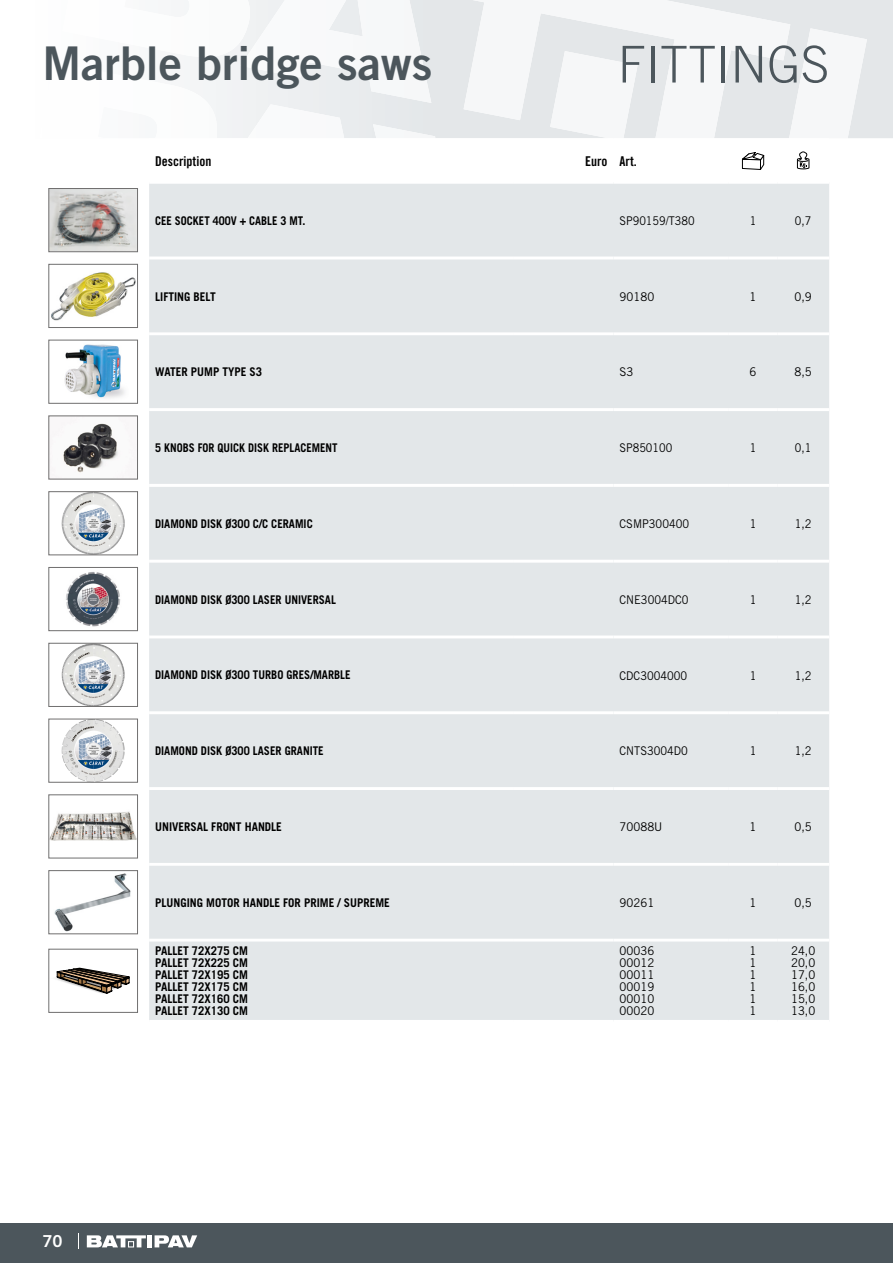
<style>
.page{position:relative;width:893px;height:1263px;background:#fff}
.page>*{position:absolute;margin:0;border:0;box-sizing:border-box;transform-origin:0 0}
.t1{font:300 50.7px "Trade Gothic";color:#4c565c}
.t2{font:46.5px "Trade Gothic Bold Two";color:#4c565c}
.t3{font:16.5px "Trade Gothic Bold Two";color:#fff}
.t4{font:13.5px "Trade Gothic Bold Cond Twenty";color:#000}
.t5{font:700 12px/12px "Trade Gothic";color:#000;text-align:justify;scale:.95 1}
.t6{font:700 12px "Trade Gothic";color:#000;scale:.92 1}
.t7{font:12px/12px "Trade Gothic";color:#000;text-align:justify;scale:.95 1}
.t8{font:12px "Trade Gothic";color:#000;scale:.92 1}
.t9{font:700 12px "Trade Gothic";color:#000;scale:.9 1}
.t10{font:12px "Trade Gothic";color:#000;scale:.9 1}
</style>
<div class="page">
<div style="left:435px;top:0;width:458px;height:138px;background:#e4e7e9"></div>
<svg style="left:184px;top:0;width:251px;height:138px"></svg>
<svg style="left:464px;top:0;width:403px;height:138px"></svg>
<div style="left:0;top:1224px;width:893px;height:39px;background:#4c565c"></div>
<svg style="left:78px;top:1234px;width:1px;height:15px"></svg>
<hr style="left:148px;top:1235px;width:4px;height:12px;background:#fff">
<svg style="left:155px;top:1235px;width:42px;height:12px"></svg>
<svg style="left:87px;top:1235px;width:59px;height:12px"></svg>
<div style="left:149px;top:184px;width:680px;height:836px;background:#e3e7e9"></div>
<hr style="left:149px;top:408px;width:364px;height:3px;background:#fff">
<hr style="left:513px;top:408px;width:101px;height:3px;background:#fff">
<hr style="left:614px;top:408px;width:115px;height:3px;background:#fff">
<hr style="left:729px;top:408px;width:48px;height:3px;background:#fff">
<hr style="left:777px;top:408px;width:52px;height:3px;background:#fff">
<hr style="left:149px;top:484px;width:364px;height:3px;background:#fff">
<hr style="left:513px;top:484px;width:101px;height:3px;background:#fff">
<hr style="left:614px;top:484px;width:115px;height:3px;background:#fff">
<hr style="left:729px;top:484px;width:48px;height:3px;background:#fff">
<hr style="left:777px;top:484px;width:52px;height:3px;background:#fff">
<hr style="left:149px;top:256px;width:364px;height:3px;background:#fff">
<hr style="left:513px;top:256px;width:101px;height:3px;background:#fff">
<hr style="left:614px;top:256px;width:115px;height:3px;background:#fff">
<hr style="left:729px;top:256px;width:48px;height:3px;background:#fff">
<hr style="left:777px;top:256px;width:52px;height:3px;background:#fff">
<hr style="left:149px;top:332px;width:364px;height:3px;background:#fff">
<hr style="left:513px;top:332px;width:101px;height:3px;background:#fff">
<hr style="left:614px;top:332px;width:115px;height:3px;background:#fff">
<hr style="left:729px;top:332px;width:48px;height:3px;background:#fff">
<hr style="left:777px;top:332px;width:52px;height:3px;background:#fff">
<hr style="left:149px;top:863px;width:364px;height:3px;background:#fff">
<hr style="left:513px;top:863px;width:101px;height:3px;background:#fff">
<hr style="left:614px;top:863px;width:115px;height:3px;background:#fff">
<hr style="left:729px;top:863px;width:48px;height:3px;background:#fff">
<hr style="left:777px;top:863px;width:52px;height:3px;background:#fff">
<hr style="left:149px;top:939px;width:364px;height:2px;background:#fff">
<hr style="left:513px;top:939px;width:101px;height:2px;background:#fff">
<hr style="left:614px;top:939px;width:115px;height:2px;background:#fff">
<hr style="left:729px;top:939px;width:48px;height:2px;background:#fff">
<hr style="left:777px;top:939px;width:52px;height:2px;background:#fff">
<hr style="left:149px;top:560px;width:364px;height:3px;background:#fff">
<hr style="left:513px;top:560px;width:101px;height:3px;background:#fff">
<hr style="left:614px;top:560px;width:115px;height:3px;background:#fff">
<hr style="left:729px;top:560px;width:48px;height:3px;background:#fff">
<hr style="left:777px;top:560px;width:52px;height:3px;background:#fff">
<hr style="left:149px;top:635px;width:364px;height:3px;background:#fff">
<hr style="left:513px;top:635px;width:101px;height:3px;background:#fff">
<hr style="left:614px;top:635px;width:115px;height:3px;background:#fff">
<hr style="left:729px;top:635px;width:48px;height:3px;background:#fff">
<hr style="left:777px;top:635px;width:52px;height:3px;background:#fff">
<hr style="left:149px;top:711px;width:364px;height:3px;background:#fff">
<hr style="left:513px;top:711px;width:101px;height:3px;background:#fff">
<hr style="left:614px;top:711px;width:115px;height:3px;background:#fff">
<hr style="left:729px;top:711px;width:48px;height:3px;background:#fff">
<hr style="left:777px;top:711px;width:52px;height:3px;background:#fff">
<hr style="left:149px;top:787px;width:364px;height:3px;background:#fff">
<hr style="left:513px;top:787px;width:101px;height:3px;background:#fff">
<hr style="left:614px;top:787px;width:115px;height:3px;background:#fff">
<hr style="left:729px;top:787px;width:48px;height:3px;background:#fff">
<hr style="left:777px;top:787px;width:52px;height:3px;background:#fff">
<svg style="left:741px;top:152px;width:24px;height:18px"></svg>
<svg style="left:797px;top:151px;width:13px;height:19px"></svg>
<img style="left:51px;top:190px;width:85px;height:60px">
<div style="left:49px;top:188px;width:89px;height:64px;border:1px solid #706f6f"></div>
<img style="left:51px;top:272px;width:85px;height:49px">
<div style="left:49px;top:264px;width:89px;height:64px;border:1px solid #706f6f"></div>
<img style="left:64px;top:344px;width:61px;height:54px">
<div style="left:49px;top:340px;width:89px;height:64px;border:1px solid #706f6f"></div>
<img style="left:63px;top:423px;width:56px;height:50px">
<img style="left:62px;top:493px;width:63px;height:60px">
<div style="left:49px;top:491px;width:89px;height:64px;border:1px solid #706f6f"></div>
<img style="left:66px;top:572px;width:55px;height:55px">
<div style="left:49px;top:567px;width:89px;height:64px;border:1px solid #706f6f"></div>
<img style="left:76px;top:645px;width:17px;height:4px">
<img style="left:93px;top:645px;width:32px;height:30px">
<img style="left:62px;top:675px;width:63px;height:30px">
<div style="left:49px;top:643px;width:89px;height:64px;border:1px solid #706f6f"></div>
<img style="left:62px;top:721px;width:63px;height:59px">
<img style="left:51px;top:811px;width:85px;height:30px">
<div style="left:49px;top:794px;width:89px;height:64px;border:1px solid #706f6f"></div>
<img style="left:54px;top:873px;width:77px;height:59px">
<div style="left:49px;top:870px;width:89px;height:64px;border:1px solid #706f6f"></div>
<svg style="left:56px;top:968px;width:74px;height:26px"></svg>
<div style="left:49px;top:949px;width:89px;height:64px;border:1px solid #706f6f"></div>
<h2 class="t2" style="left:43px;top:35px;width:392px">Marble bridge saws</h2>
<h1 class="t1" style="left:618px;top:34px;width:213px">FITTINGS</h1>
<p class="t4" style="left:155px;top:153px;width:58px">Description</p>
<p class="t4" style="left:585px;top:153px;width:53px">Euro Art.</p>
<p class="t9" style="left:155px;top:213px;width:169px">CEE SOCKET 400V + CABLE 3 MT.</p>
<p class="t10" style="left:620px;top:213px;width:85px">SP90159/T380</p>
<p class="t10" style="left:750px;top:213px;width:9px">1</p>
<p class="t10" style="left:795px;top:213px;width:20px">0,7</p>
<p class="t5" style="left:155px;top:290px;width:65px">LIFTING BELT</p>
<p class="t7" style="left:620px;top:290px;width:38px">90180</p>
<p class="t7" style="left:750px;top:290px;width:9px">1</p>
<p class="t7" style="left:794px;top:290px;width:20px">0,9</p>
<p class="t5" style="left:155px;top:366px;width:114px">WATER PUMP TYPE S3</p>
<p class="t7" style="left:620px;top:366px;width:16px">S3</p>
<p class="t7" style="left:750px;top:366px;width:9px">6</p>
<p class="t7" style="left:794px;top:366px;width:20px">8,5</p>
<p class="t9" style="left:155px;top:440px;width:204px">5 KNOBS FOR QUICK DISK REPLACEMENT</p>
<p class="t10" style="left:620px;top:441px;width:60px">SP850100</p>
<p class="t10" style="left:750px;top:441px;width:9px">1</p>
<p class="t10" style="left:795px;top:441px;width:20px">0,1</p>
<p class="t6" style="left:155px;top:516px;width:173px">DIAMOND DISK Ø300 C/C CERAMIC</p>
<p class="t8" style="left:620px;top:516px;width:77px">CSMP300400</p>
<p class="t8" style="left:750px;top:516px;width:9px">1</p>
<p class="t8" style="left:795px;top:516px;width:20px">1,2</p>
<p class="t6" style="left:155px;top:592px;width:198px">DIAMOND DISK Ø300 LASER UNIVERSAL</p>
<p class="t8" style="left:620px;top:592px;width:76px">CNE3004DC0</p>
<p class="t8" style="left:750px;top:592px;width:9px">1</p>
<p class="t8" style="left:795px;top:592px;width:20px">1,2</p>
<p class="t6" style="left:155px;top:668px;width:214px">DIAMOND DISK Ø300 TURBO GRES/MARBLE</p>
<p class="t8" style="left:620px;top:668px;width:75px">CDC3004000</p>
<p class="t8" style="left:750px;top:668px;width:9px">1</p>
<p class="t8" style="left:795px;top:668px;width:20px">1,2</p>
<p class="t6" style="left:155px;top:744px;width:185px">DIAMOND DISK Ø300 LASER GRANITE</p>
<p class="t8" style="left:620px;top:744px;width:76px">CNTS3004D0</p>
<p class="t8" style="left:750px;top:744px;width:9px">1</p>
<p class="t8" style="left:795px;top:744px;width:20px">1,2</p>
<p class="t5" style="left:155px;top:821px;width:135px">UNIVERSAL FRONT HANDLE</p>
<p class="t7" style="left:620px;top:821px;width:47px">70088U</p>
<p class="t7" style="left:750px;top:821px;width:9px">1</p>
<p class="t7" style="left:794px;top:821px;width:20px">0,5</p>
<h3 class="t3" style="left:43px;top:1231px;width:22px">70</h3>
<p class="t5" style="left:155px;top:896px;width:249px">PLUNGING MOTOR HANDLE FOR PRIME / SUPREME</p>
<p class="t7" style="left:620px;top:896px;width:38px">90261</p>
<p class="t7" style="left:750px;top:896px;width:9px">1</p>
<p class="t7" style="left:794px;top:896px;width:20px">0,5</p>
<p class="t5" style="left:155px;top:945px;width:99px">PALLET 72X275 CM PALLET 72X225 CM PALLET 72X195 CM PALLET 72X175 CM PALLET 72X160 CM PALLET 72X130 CM</p>
<p class="t7" style="left:620px;top:945px;width:38px">00036<br>00012<br>00011<br>00019<br>00010<br>00020</p>
<p class="t7" style="left:750px;top:945px;width:9px">1<br>1<br>1<br>1<br>1<br>1</p>
<p class="t7" style="left:791px;top:945px;width:27px">24,0<br>20,0<br>17,0<br>16,0<br>15,0<br>13,0</p>
</div>
